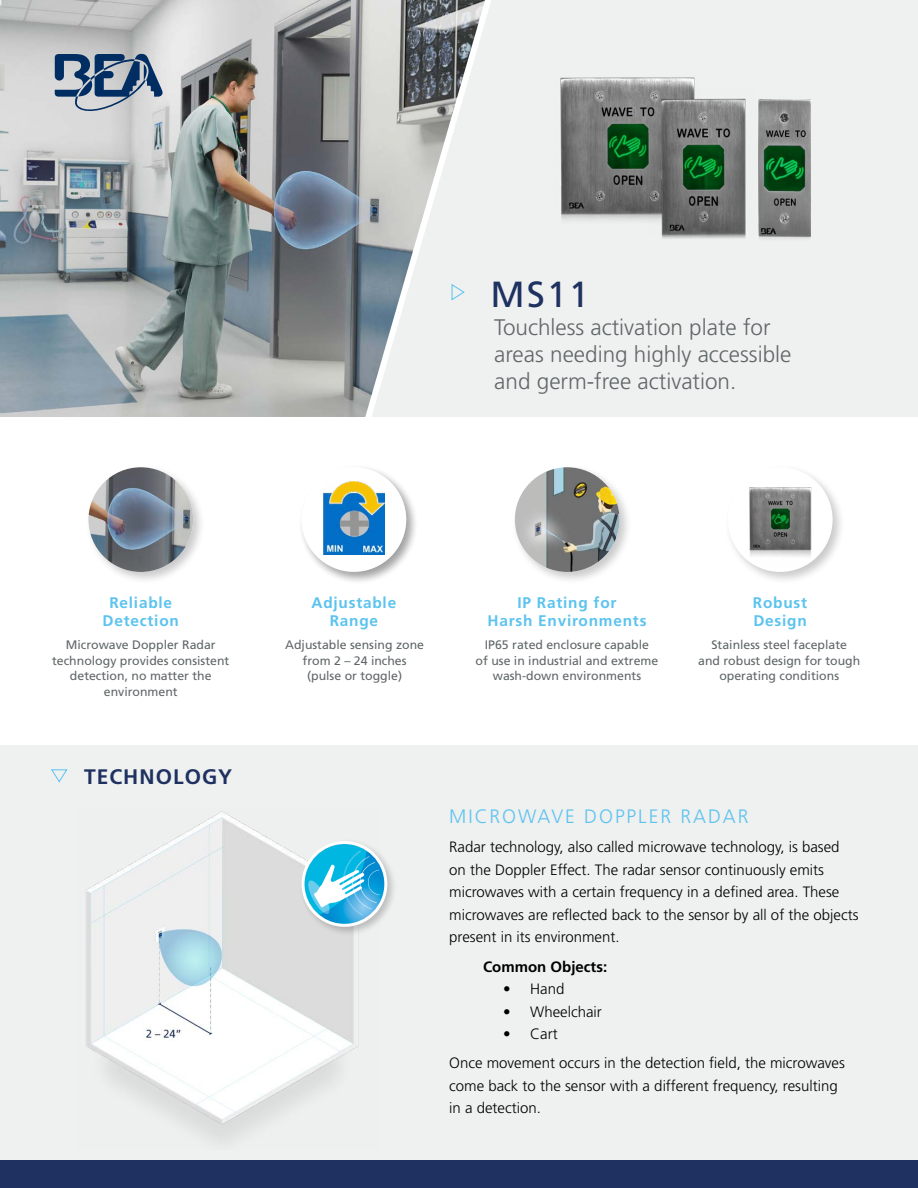
<style>
.page{position:relative;width:918px;height:1188px;background:#fff}
.page>*{position:absolute;margin:0;border:0;box-sizing:border-box;transform-origin:0 0}
.t1{font:36.3px "Frutiger LT Std";color:#1e3160}
.t2{font:300 22.5px/27px "Frutiger LT Std";color:#606768}
.t3{font:700 21px "Frutiger LT Std";letter-spacing:.05em;color:#1e3160}
.t4{font:300 19.35px "Frutiger LT Std";letter-spacing:.1em;color:#5cc3ef}
.t5{font:700 15.45px/18.5px "Frutiger LT Std";letter-spacing:.05em;color:#5cc3ef;text-align:center}
.t6{font:300 15px/22.5px "Frutiger LT Std";color:#000}
.t7{font:700 15px "Frutiger LT Std";color:#000}
.t8{font:12.3px/15.5px "Frutiger LT Std";color:#606768;text-align:center}
</style>
<div class="page">
<img style="left:0;top:0;width:360px;height:417px">
<div style="left:298px;top:463px;width:121px;height:121px;background:#000;opacity:.21"></div>
<div style="left:302px;top:467px;width:104px;height:105px;background:#fff;border-radius:50%"></div>
<img style="left:324px;top:481px;width:60px;height:74px">
<div style="left:511px;top:464px;width:121px;height:121px;background:#000;opacity:.21"></div>
<img style="left:515px;top:467px;width:105px;height:105px;border-radius:52px">
<div style="left:725px;top:464px;width:120px;height:121px;background:#000;opacity:.21"></div>
<div style="left:728px;top:467px;width:105px;height:105px;background:#fff;border-radius:50%"></div>
<img style="left:746px;top:487px;width:68px;height:81px">
<div style="left:85px;top:464px;width:121px;height:121px;background:#000;opacity:.21"></div>
<img style="left:88px;top:467px;width:105px;height:105px;border-radius:52px">
<div style="left:0;top:746px;width:918px;height:442px;background:#eff0f0"></div>
<svg style="left:360px;top:0;width:558px;height:417px"></svg>
<img style="left:553px;top:76px;width:148px;height:176px">
<img style="left:648px;top:88px;width:108px;height:194px">
<img style="left:758px;top:99px;width:53px;height:153px">
<svg style="left:451px;top:283px;width:14px;height:18px"></svg>
<svg style="left:51px;top:769px;width:17px;height:14px"></svg>
<img style="left:86px;top:811px;width:272px;height:331px">
<div style="left:0;top:1161px;width:918px;height:27px;background:#1e3160"></div>
<svg style="left:55px;top:54px;width:108px;height:58px;background:#7f91a6"></svg>
<div style="left:299px;top:838px;width:99px;height:99px;background:#000;opacity:.21"></div>
<svg style="left:302px;top:841px;width:85px;height:86px"></svg>
<svg style="left:305px;top:844px;width:79px;height:80px"></svg>
<svg style="left:305px;top:844px;width:75px;height:72px"></svg>
<h1 class="t1" style="left:491px;top:273px;width:100px">MS11</h1>
<h2 class="t2" style="left:494px;top:314px;width:299px">Touchless activation plate for areas needing highly accessible and germ-free activation.</h2>
<p class="t5" style="left:103px;top:593px;width:78px">Reliable<br>Detection</p>
<p class="t8" style="left:52px;top:637px;width:179px">Microwave Doppler Radar technology provides consistent detection, no matter the environment</p>
<h3 class="t3" style="left:84px;top:764px;width:150px">TECHNOLOGY</h3>
<p class="t5" style="left:312px;top:593px;width:86px">Adjustable<br>Range</p>
<p class="t8" style="left:285px;top:637px;width:140px">Adjustable sensing zone from 2 – 24 inches (pulse or toggle)</p>
<p class="t5" style="left:487px;top:593px;width:161px">IP Rating for<br>Harsh Environments</p>
<p class="t5" style="left:753px;top:593px;width:56px;text-align:left">Robust<br>Design</p>
<p class="t8" style="left:476px;top:637px;width:184px">IP65 rated enclosure capable<br>of use in industrial and extreme wash-down environments</p>
<p class="t8" style="left:698px;top:637px;width:164px">Stainless steel faceplate<br>and robust design for tough operating conditions</p>
<p class="t4" style="left:449px;top:806px;width:301px">MICROWAVE DOPPLER RADAR</p>
<p class="t6" style="left:449px;top:836px;width:411px">Radar technology, also called microwave technology, is based on the Doppler Effect. The radar sensor continuously emits microwaves with a certain frequency in a defined area. These microwaves are reflected back to the sensor by all of the objects present in its environment.</p>
<p class="t7" style="left:483px;top:958px;width:126px">Common Objects:</p>
<p class="t6" style="left:503px;top:978px;width:63px">• Hand</p>
<p class="t6" style="left:503px;top:1000px;width:100px">• Wheelchair</p>
<p class="t6" style="left:449px;top:1020px;width:397px;line-height:29.2px;text-indent:54px">• Cart<br>Once movement occurs in the detection field, the microwaves</p>
<p class="t6" style="left:449px;top:1075px;width:390px">come back to the sensor with a different frequency, resulting in a detection.</p>
</div>
